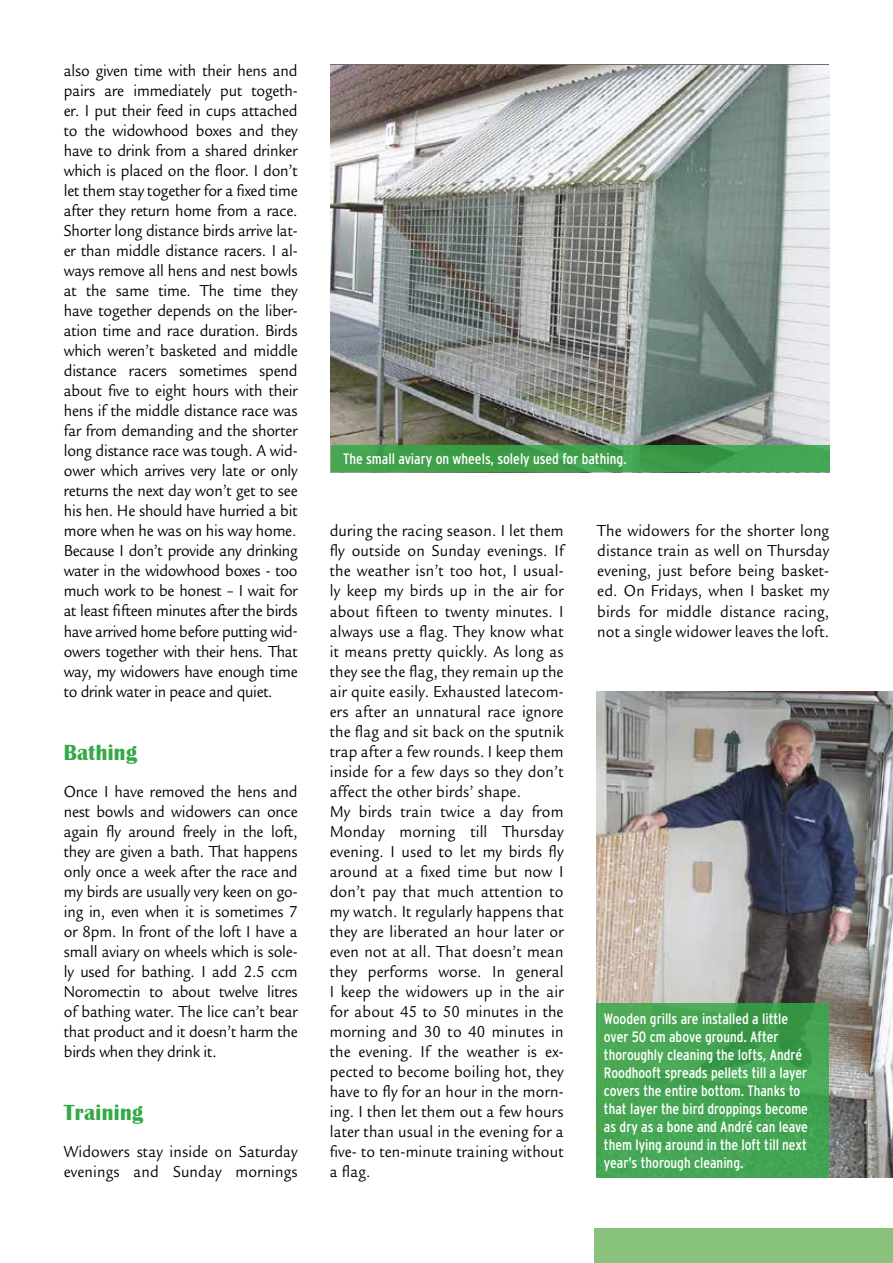
<style>
.page{position:relative;width:893px;height:1263px;background:#fff}
.page>*{position:absolute;margin:0;border:0;box-sizing:border-box;transform-origin:0 0}
.t1{font:700 22.5px "Britannic";letter-spacing:.02em;color:#34a947;scale:.92 1}
.t2{font:17.25px/20.1px "Legacy Sans Std";letter-spacing:.01em;color:#000;text-align:justify;scale:.91 1}
.t3{font:condensed 15px/18px "Interstate";color:#fff}
</style>
<div class="page">
<div style="left:595px;top:1228px;width:298px;height:35px;background:#88c27c"></div>
<img style="left:330px;top:65px;width:499px;height:407px">
<svg style="left:331px;top:445px;width:498px;height:27px;background:#3f9f4c"></svg>
<img style="left:597px;top:691px;width:296px;height:487px">
<svg style="left:597px;top:1003px;width:232px;height:175px;background:#44a452"></svg>
<p class="t2" style="left:64px;top:60px;width:259px">also given time with their hens and pairs are immediately put togeth&shy;er. I put their feed in cups attached to the widowhood boxes and they have to drink from a shared drinker which is placed on the floor. I don’t let them stay together for a fixed time after they return home from a race.<br>Shorter long distance birds arrive lat&shy;er than middle distance racers. I al&shy;ways remove all hens and nest bowls at the same time. The time they have together depends on the liber&shy;ation time and race duration. Birds which weren’t basketed and middle distance racers sometimes spend about five to eight hours with their hens if the middle distance race was far from demanding and the shorter long distance race was tough. A wid&shy;ower which arrives very late or only returns the next day won’t get to see his hen. He should have hurried a bit more when he was on his way home.<br>Because I don’t provide any drinking water in the widowhood boxes - too much work to be honest – I wait for at least fifteen minutes after the birds have arrived home before putting wid&shy;owers together with their hens. That way, my widowers have enough time to drink water in peace and quiet.</p>
<h1 class="t1" style="left:64px;top:739px;width:81px">Bathing</h1>
<p class="t2" style="left:64px;top:781px;width:259px">Once I have removed the hens and nest bowls and widowers can once again fly around freely in the loft, they are given a bath. That happens only once a week after the race and my birds are usually very keen on go&shy;ing in, even when it is sometimes 7 or 8pm. In front of the loft I have a small aviary on wheels which is sole&shy;ly used for bathing. I add 2.5 ccm Noromectin to about twelve litres of bathing water. The lice can’t bear that product and it doesn’t harm the birds when they drink it.</p>
<h1 class="t1" style="left:64px;top:1100px;width:88px">Training</h1>
<p class="t2" style="left:64px;top:1142px;width:258px">Widowers stay inside on Saturday evenings and Sunday mornings</p>
<p class="t3" style="left:343px;top:449px;width:285px">The small aviary on wheels, solely used for bathing.</p>
<p class="t2" style="left:330px;top:521px;width:259px;text-align:left">during the racing season. I let them fly outside on Sunday evenings. If the weather isn’t too hot, I usual&shy;ly keep my birds up in the air for about fifteen to twenty minutes. I always use a flag. They know what it means pretty quickly. As long as they see the flag, they remain up the air quite easily. Exhausted latecom&shy;ers after an unnatural race ignore the flag and sit back on the sputnik trap after a few rounds. I keep them inside for a few days so they don’t affect the other birds’ shape.<br>My birds train twice a day from<br>Monday morning till Thursday evening. I used to let my birds fly around at a fixed time but now I don’t pay that much attention to my watch. It regularly happens that they are liberated an hour later or even not at all. That doesn’t mean they performs worse. In general<br>I keep the widowers up in the air for about 45 to 50 minutes in the morning and 30 to 40 minutes in the evening. If the weather is ex&shy;pected to become boiling hot, they have to fly for an hour in the morn&shy;ing. I then let them out a few hours later than usual in the evening for a five- to ten-minute training without a flag.</p>
<p class="t2" style="left:597px;top:521px;width:256px">The widowers for the shorter long distance train as well on Thursday evening, just before being basket&shy;ed. On Fridays, when I basket my birds for middle distance racing, not a single widower leaves the loft.</p>
<p class="t3" style="left:604px;top:1009px;width:206px">Wooden grills are installed a little over 50 cm above ground. After thoroughly cleaning the lofts, André Roodhooft spreads pellets till a layer covers the entire bottom. Thanks to that layer the bird droppings become as dry as a bone and André can leave them lying around in the loft till next year’s thorough cleaning.</p>
</div>
